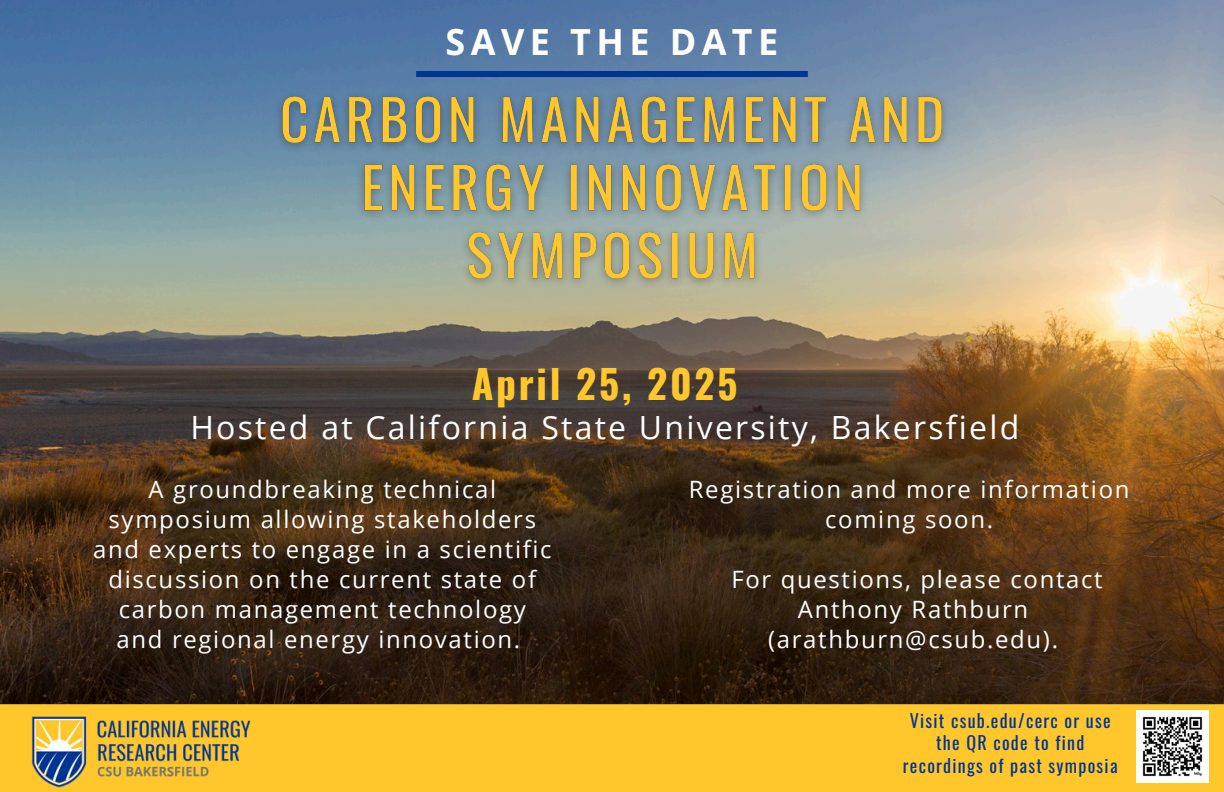
<style>
.page{position:relative;width:1224px;height:792px;background:#fff}
.page>*{position:absolute;margin:0;border:0;box-sizing:border-box;transform-origin:0 0}
.t1{font:700 39.4px "Oswald";letter-spacing:.07em;color:#ffc72c}
.t2{font:700 36px "Open Sans";letter-spacing:.15em;color:#fff}
.t3{font:32px "Open Sans";letter-spacing:.07em;color:#fff}
.t4{font:24px/30px "Open Sans";letter-spacing:.07em;color:#fff;text-align:center}
.t5{font:18px/22.4px "Oswald";letter-spacing:.07em;color:#003594;text-align:center}
</style>
<div class="page">
<img style="left:0;top:0;width:1224px;height:704px">
<div style="left:0;top:704px;width:1224px;height:88px;background:#ffc72c"></div>
<img style="left:0;top:695px;width:283px;height:93px">
<div style="left:416px;top:71px;width:392px;height:6px;background:#003594"></div>
<img style="left:1137px;top:711px;width:72px;height:72px">
<img style="left:266px;top:74px;width:690px;height:223px">
<h4 class="t2" style="left:446px;top:17px;width:334px">SAVE THE DATE</h4>
<h4 class="t1" style="left:472px;top:353px;width:267px">April 25, 2025</h4>
<h4 class="t3" style="left:190px;top:405px;width:831px">Hosted at California State University, Bakersfield</h4>
<h4 class="t4" style="left:93px;top:474px;width:460px">A groundbreaking technical symposium allowing stakeholders and experts to engage in a scientific discussion on the current state of carbon management technology and regional energy innovation.</h4>
<p class="t4" style="left:689px;top:474px;width:442px">Registration and more information coming soon.</p>
<p class="t4" style="left:731px;top:564px;width:373px">For questions, please contact<br>Anthony Rathburn (arathburn@csub.edu).</p>
<p class="t5" style="left:903px;top:709px;width:216px">Visit csub.edu/cerc or use the QR code to find recordings of past symposia</p>
</div>
